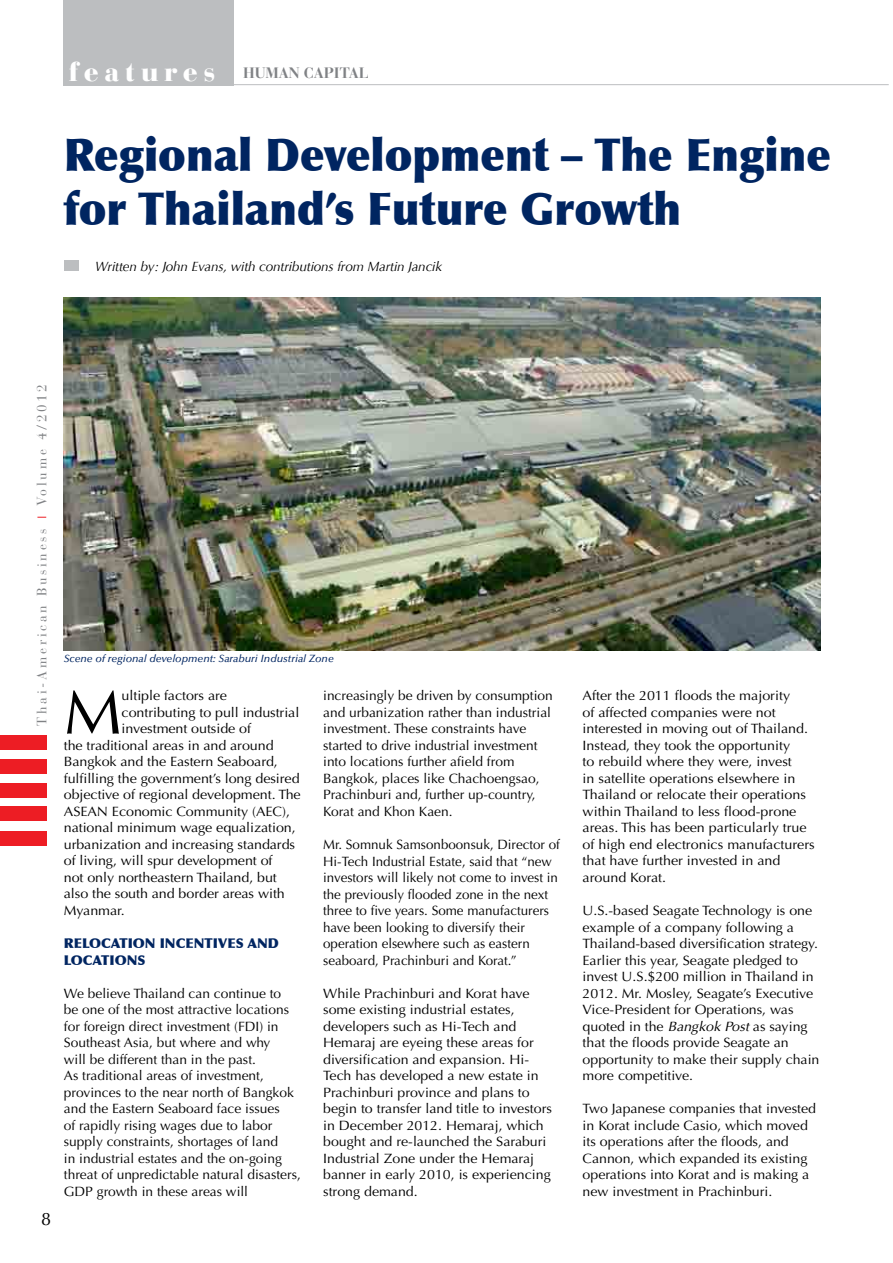
<style>
.page{position:relative;width:893px;height:1263px;background:#fff}
.page>*{position:absolute;margin:0;border:0;box-sizing:border-box;transform-origin:0 0}
.t1{font:61.65px "Optima";color:#000;scale:1.06 1}
.t2{font:900 45px/54px "Optima";color:#002561;scale:.95 1}
.t3{font:900 27px "Bauer Bodoni";color:#fff}
.t4{font:18px "Optima";color:#000}
.t5{font:700 15px "Bauer Bodoni";color:#808285}
.t6{font:13.5px/16.5px "Optima";color:#000}
.t7{font:13.5px/16.5px "Optima";color:#000;scale:1.05 1}
.t8{font:13.5px/16.5px "Optima";color:#000;scale:1.06 1}
.t9{font:italic 13.5px "Optima";letter-spacing:-.01em;color:#000}
.t10{font:13.5px "Bauer Bodoni";letter-spacing:.2em;color:#808285}
.t11{font:900 13.5px/16.5px "Optima";color:#002561}
.t12{font:italic 500 10.5px "Optima";color:#002561}
.s1{font-weight:700;font-size:15px;color:#808285}
.s2{font-style:italic}
</style>
<div class="page">
<div style="left:0;top:735px;width:46px;height:15px;background:#ed1d24"></div>
<div style="left:0;top:759px;width:46px;height:15px;background:#ed1d24"></div>
<div style="left:0;top:783px;width:46px;height:15px;background:#ed1d24"></div>
<div style="left:0;top:806px;width:46px;height:15px;background:#ed1d24"></div>
<div style="left:0;top:831px;width:46px;height:15px;background:#ed1d24"></div>
<div style="left:64px;top:0;width:170px;height:85px;background:#bcbec0"></div>
<hr style="left:232px;top:84px;width:657px;height:1px;background:#bcbec0">
<div style="left:64px;top:260px;width:15px;height:11px;background:#bcbec0"></div>
<img style="left:64px;top:297px;width:757px;height:353px">
<h3 class="t3" style="left:68px;top:56px;width:199px">features <span class="s1">HUMAN</span></h3>
<p class="t5" style="left:304px;top:64px;width:20px">CAPITAL</p>
<h2 class="t2" style="left:64px;top:128px;width:809px">Regional Development – The Engine for Thailand’s Future Growth</h2>
<p class="t9" style="left:95px;top:258px;width:349px">Written by: John Evans, with contributions from Martin Jancik</p>
<p class="t10" style="left:34px;top:506px;width:124px;rotate:-90deg">Volume 4/2012</p>
<p class="t10" style="left:34px;top:725px;width:199px;rotate:-90deg">Thai-American Business</p>
<h3 class="t4" style="left:41px;top:1208px;width:12px">8</h3>
<p class="t12" style="left:64px;top:653px;width:272px">Scene of regional development: Saraburi Industrial Zone</p>
<h1 class="t1" style="left:64px;top:677px;width:50px">M</h1>
<p class="t8" style="left:122px;top:688px;width:101px">ultiple factors are</p>
<p class="t8" style="left:122px;top:704px;width:169px">contributing to pull industrial</p>
<p class="t8" style="left:122px;top:721px;width:124px">investment outside of</p>
<p class="t8" style="left:64px;top:737px;width:199px">the traditional areas in and around</p>
<p class="t8" style="left:64px;top:754px;width:203px">Bangkok and the Eastern Seaboard,</p>
<p class="t8" style="left:64px;top:770px;width:224px">fulfilling the government’s long desired</p>
<p class="t8" style="left:64px;top:787px;width:225px">objective of regional development. The</p>
<p class="t8" style="left:64px;top:803px;width:215px">ASEAN Economic Community (AEC),</p>
<p class="t8" style="left:64px;top:820px;width:220px">national minimum wage equalization,</p>
<p class="t8" style="left:64px;top:836px;width:220px">urbanization and increasing standards</p>
<p class="t8" style="left:64px;top:853px;width:198px">of living, will spur development of</p>
<p class="t8" style="left:64px;top:869px;width:202px">not only northeastern Thailand, but</p>
<p class="t8" style="left:64px;top:886px;width:210px">also the south and border areas with</p>
<p class="t8" style="left:64px;top:902px;width:59px">Myanmar.</p>
<p class="t11" style="left:64px;top:935px;width:217px">Relocation incentives and locations</p>
<p class="t6" style="left:64px;top:985px;width:239px">We believe Thailand can continue to<br>be one of the most attractive locations for foreign direct investment (FDI) in Southeast Asia, but where and why<br>will be different than in the past.<br>As traditional areas of investment, provinces to the near north of Bangkok and the Eastern Seaboard face issues<br>of rapidly rising wages due to labor supply constraints, shortages of land<br>in industrial estates and the on-going threat of unpredictable natural disasters, GDP growth in these areas will</p>
<p class="t6" style="left:323px;top:688px;width:231px">increasingly be driven by consumption and urbanization rather than industrial investment. These constraints have started to drive industrial investment into locations further afield from Bangkok, places like Chachoengsao, Prachinburi and, further up-country, Korat and Khon Kaen.</p>
<p class="t6" style="left:323px;top:836px;width:238px">Mr. Somnuk Samsonboonsuk, Director of H i-Tech Industrial Estate, said that “new investors will likely not come to invest in the previously flooded zone in the next three to five years. Some manufacturers have been looking to diversify their operation elsewhere such as eastern seaboard, Prachinburi and Korat.”</p>
<p class="t7" style="left:323px;top:985px;width:219px">While Prachinburi and Korat have some existing industrial estates, developers such as H i-Tech and<br>H emaraj are eyeing these areas for diversification and expansion. H i-Tech has developed a new estate in Prachinburi province and plans to begin to transfer land title to investors in December 2012. Hemaraj, which bought and re-launched the Saraburi Industrial Zone under the Hemaraj banner in early 2010, is experiencing strong demand.</p>
<p class="t8" style="left:583px;top:688px;width:221px">After the 2011 floods the majority<br>of affected companies were not interested in moving out of Thailand.<br>Instead, they took the opportunity<br>to rebuild where they were, invest<br>in satellite operations elsewhere in Thailand or relocate their operations within Thailand to less flood-prone areas. This has been particularly true of high end electronics manufacturers that have further invested in and around Korat.</p>
<p class="t7" style="left:583px;top:902px;width:227px">U.S.-based Seagate Technology is one example of a company following a Thailand-based diversification strategy.<br>Earlier this year, Seagate pledged to invest U.S.$200 million in Thailand in 2012. Mr. Mosley, Seagate’s Executive Vice-President for Operations, was quoted in the <span class="s2">Bangkok Post</span> as saying that the floods provide Seagate an opportunity to make their supply chain more competitive.</p>
<p class="t7" style="left:583px;top:1100px;width:224px">Two Japanese companies that invested in Korat include Casio, which moved its operations after the floods, and Cannon, which expanded its existing operations into Korat and is making a new investment in Prachinburi.</p>
</div>
